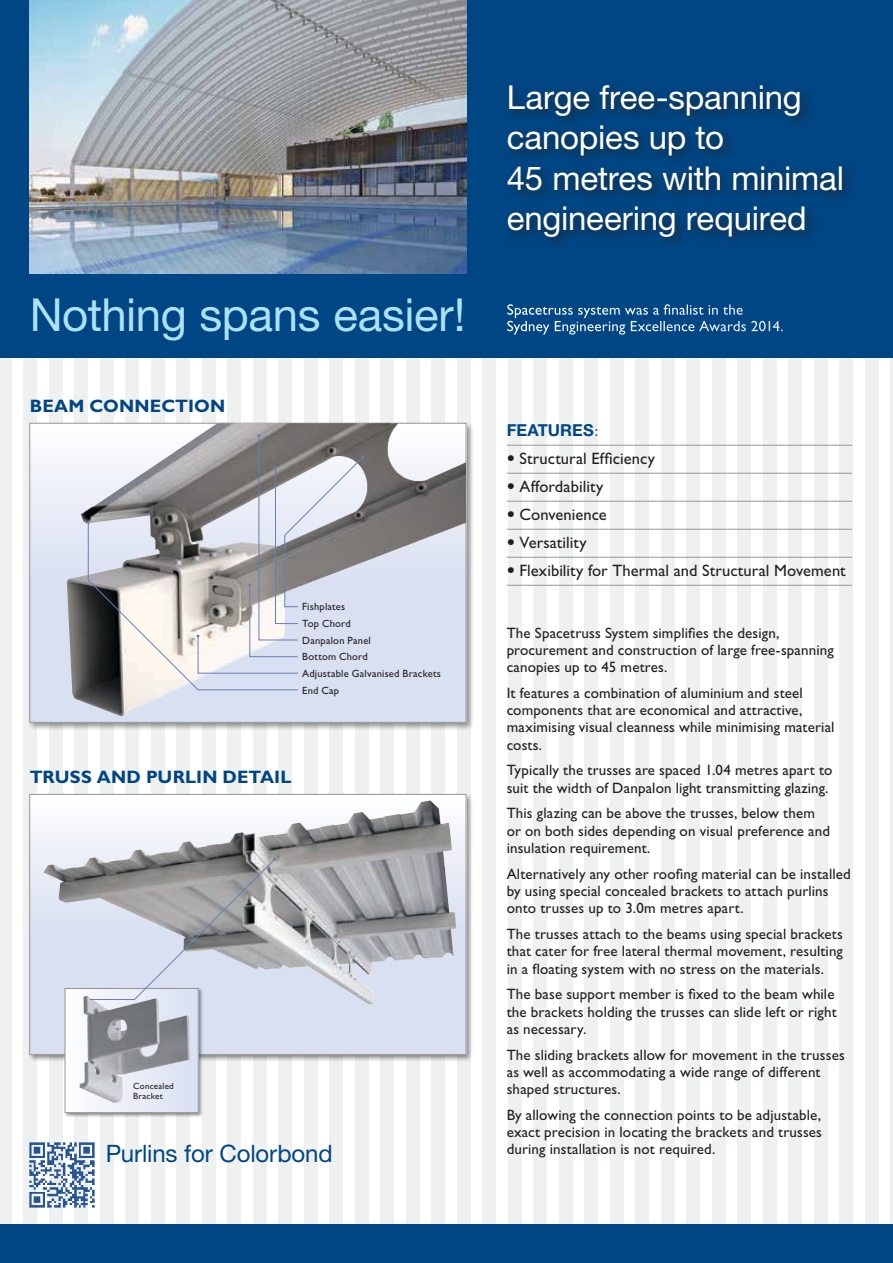
<style>
.page{position:relative;width:893px;height:1263px;background:#fff}
.page>*{position:absolute;margin:0;border:0;box-sizing:border-box;transform-origin:0 0}
.t1{font:45.6px "Helvetica Neue";letter-spacing:-.01em;color:#ace1fa}
.t2{font:33px/40.2px "Helvetica Neue";letter-spacing:-.005em;color:#fff}
.t3{font:24px "Helvetica Neue";letter-spacing:-.005em;color:#004684}
.t4{font:700 18px "Gill Sans";letter-spacing:.01em;color:#004684}
.t5{font:16.5px "Gill Sans";letter-spacing:.005em;color:#231f20}
.t6{font:700 16.5px "Helvetica Neue";letter-spacing:.005em;color:#004684}
.t7{font:15px/17.2px "Gill Sans";letter-spacing:.01em;color:#231f20}
.t8{font:15px/16.5px "Gill Sans";letter-spacing:.01em;color:#fff}
.t9{font:10.5px/16.6px "Gill Sans";letter-spacing:.02em;color:#231f20}
.t10{font:9px/10.5px "Gill Sans";letter-spacing:.025em;color:#231f20}
.s1{font-family:"Gill Sans";font-weight:400;font-size:15px}
.s2{font-family:"Helvetica Neue"}
</style>
<div class="page">
<div style="left:0;top:0;width:12px;height:1263px;background:#eff0f0"></div>
<div style="left:23px;top:0;width:14px;height:1263px;background:#eff0f0"></div>
<div style="left:49px;top:0;width:14px;height:1263px;background:#eff0f0"></div>
<div style="left:74px;top:0;width:14px;height:1263px;background:#eff0f0"></div>
<div style="left:100px;top:0;width:14px;height:1263px;background:#eff0f0"></div>
<div style="left:125px;top:0;width:14px;height:1263px;background:#eff0f0"></div>
<div style="left:151px;top:0;width:14px;height:1263px;background:#eff0f0"></div>
<div style="left:176px;top:0;width:14px;height:1263px;background:#eff0f0"></div>
<div style="left:202px;top:0;width:14px;height:1263px;background:#eff0f0"></div>
<div style="left:227px;top:0;width:14px;height:1263px;background:#eff0f0"></div>
<div style="left:253px;top:0;width:14px;height:1263px;background:#eff0f0"></div>
<div style="left:278px;top:0;width:14px;height:1263px;background:#eff0f0"></div>
<div style="left:304px;top:0;width:14px;height:1263px;background:#eff0f0"></div>
<div style="left:329px;top:0;width:14px;height:1263px;background:#eff0f0"></div>
<div style="left:355px;top:0;width:14px;height:1263px;background:#eff0f0"></div>
<div style="left:380px;top:0;width:14px;height:1263px;background:#eff0f0"></div>
<div style="left:406px;top:0;width:14px;height:1263px;background:#eff0f0"></div>
<div style="left:431px;top:0;width:14px;height:1263px;background:#eff0f0"></div>
<div style="left:457px;top:0;width:14px;height:1263px;background:#eff0f0"></div>
<div style="left:482px;top:0;width:14px;height:1263px;background:#eff0f0"></div>
<div style="left:508px;top:0;width:14px;height:1263px;background:#eff0f0"></div>
<div style="left:533px;top:0;width:14px;height:1263px;background:#eff0f0"></div>
<div style="left:559px;top:0;width:14px;height:1263px;background:#eff0f0"></div>
<div style="left:584px;top:0;width:14px;height:1263px;background:#eff0f0"></div>
<div style="left:610px;top:0;width:14px;height:1263px;background:#eff0f0"></div>
<div style="left:635px;top:0;width:14px;height:1263px;background:#eff0f0"></div>
<div style="left:661px;top:0;width:14px;height:1263px;background:#eff0f0"></div>
<div style="left:686px;top:0;width:14px;height:1263px;background:#eff0f0"></div>
<div style="left:712px;top:0;width:14px;height:1263px;background:#eff0f0"></div>
<div style="left:737px;top:0;width:14px;height:1263px;background:#eff0f0"></div>
<div style="left:763px;top:0;width:14px;height:1263px;background:#eff0f0"></div>
<div style="left:788px;top:0;width:14px;height:1263px;background:#eff0f0"></div>
<div style="left:814px;top:0;width:14px;height:1263px;background:#eff0f0"></div>
<div style="left:839px;top:0;width:14px;height:1263px;background:#eff0f0"></div>
<div style="left:865px;top:0;width:14px;height:1263px;background:#eff0f0"></div>
<hr style="left:890px;top:0;width:3px;height:1263px;background:#eff0f0">
<div style="left:0;top:0;width:893px;height:357px;background:#004684"></div>
<div style="left:28px;top:793px;width:446px;height:269px;background:#231f20;opacity:.5"></div>
<div style="left:30px;top:794px;width:436px;height:260px;background:linear-gradient(to bottom,#f6f7fc,#d0d9ef)"></div>
<div style="left:30px;top:794px;width:436px;height:261px;border:1px solid #949698"></div>
<img style="left:43px;top:800px;width:413px;height:204px">
<div style="left:27px;top:421px;width:448px;height:310px;background:#231f20;opacity:.5"></div>
<div style="left:30px;top:423px;width:436px;height:299px;background:linear-gradient(to bottom,#f6f7fb,#d0d9ef)"></div>
<img style="left:66px;top:423px;width:400px;height:294px">
<svg style="left:87px;top:434px;width:277px;height:256px"></svg>
<div style="left:64px;top:987px;width:139px;height:130px;background:#231f20;opacity:.5"></div>
<div style="left:65px;top:988px;width:133px;height:124px;background:linear-gradient(to right,#fdfdfe,#d9e0f1)"></div>
<img style="left:80px;top:996px;width:110px;height:107px">
<div style="left:65px;top:988px;width:133px;height:125px;border:1px solid #949698"></div>
<svg style="left:89px;top:858px;width:187px;height:142px;background:#b4b7c0"></svg>
<img style="left:29px;top:1142px;width:66px;height:66px">
<div style="left:0;top:1225px;width:893px;height:38px;background:#004684"></div>
<hr style="left:507px;top:445px;width:345px;height:1px;background:#949698">
<hr style="left:507px;top:473px;width:345px;height:1px;background:#949698">
<hr style="left:507px;top:501px;width:345px;height:1px;background:#949698">
<hr style="left:507px;top:529px;width:345px;height:1px;background:#949698">
<hr style="left:507px;top:557px;width:345px;height:1px;background:#949698">
<hr style="left:507px;top:585px;width:345px;height:1px;background:#949698">
<img style="left:30px;top:0;width:436px;height:274px">
<div style="left:503px;top:80px;width:352px;height:170px;background:#231f20;opacity:.75"></div>
<h1 class="t1" style="left:30px;top:288px;width:437px">Nothing spans easier!</h1>
<p class="t4" style="left:30px;top:395px;width:197px">BEAM CONNECTION</p>
<p class="t9" style="left:302px;top:599px;width:140px">Fishplates<br>Top Chord<br>Danpalon Panel<br>Bottom Chord<br>Adjustable Galvanised Brackets<br>End Cap</p>
<p class="t4" style="left:30px;top:766px;width:263px">TRUSS AND PURLIN DETAIL</p>
<p class="t10" style="left:133px;top:1081px;width:42px">Concealed<br>Bracket</p>
<h3 class="t3" style="left:106px;top:1139px;width:228px">Purlins for Colorbond</h3>
<h2 class="t2" style="left:507px;top:77px;width:339px">Large free-spanning canopies up to<br>45 metres with minimal engineering required</h2>
<p class="t8" style="left:507px;top:301px;width:278px">Spacetruss system was a finalist in the<br>Sydney Engineering Excellence Awards 2014.</p>
<p class="t6" style="left:507px;top:420px;width:93px">FEATURES<span class="s1">:</span></p>
<p class="t5" style="left:507px;top:449px;width:150px"><span class="s2">•</span> Structural Efficiency</p>
<p class="t5" style="left:507px;top:477px;width:98px"><span class="s2">•</span> Affordability</p>
<p class="t5" style="left:507px;top:505px;width:102px"><span class="s2">•</span> Convenience</p>
<p class="t5" style="left:507px;top:533px;width:82px"><span class="s2">•</span> Versatility</p>
<p class="t5" style="left:507px;top:561px;width:341px"><span class="s2">•</span> Flexibility for Thermal and Structural Movement</p>
<p class="t7" style="left:507px;top:624px;width:329px">The Spacetruss System simplifies the design, procurement and construction of large free-spanning canopies up to 45 metres.</p>
<p class="t7" style="left:507px;top:684px;width:329px">It features a combination of aluminium and steel components that are economical and attractive, maximising visual cleanness while minimising material costs.</p>
<p class="t7" style="left:507px;top:762px;width:327px">Typically the trusses are spaced 1.04 metres apart to suit the width of Danpalon light transmitting glazing.</p>
<p class="t7" style="left:507px;top:805px;width:325px">This glazing can be above the trusses, below them or on both sides depending on visual preference and insulation requirement.</p>
<p class="t7" style="left:507px;top:865px;width:345px">Alternatively any other roofing material can be installed by using special concealed brackets to attach purlins onto trusses up to 3.0m metres apart.</p>
<p class="t7" style="left:507px;top:925px;width:338px;text-align:justify">The trusses attach to the beams using special brackets that cater for free lateral thermal movement, resulting in a floating system with no stress on the materials.</p>
<p class="t7" style="left:507px;top:986px;width:331px">The base support member is fixed to the beam while the brackets holding the trusses can slide left or right as necessary.</p>
<p class="t7" style="left:507px;top:1046px;width:340px">The sliding brackets allow for movement in the trusses as well as accommodating a wide range of different shaped structures.</p>
<p class="t7" style="left:507px;top:1106px;width:317px;text-align:justify">By allowing the connection points to be adjustable, exact precision in locating the brackets and trusses during installation is not required.</p>
</div>
